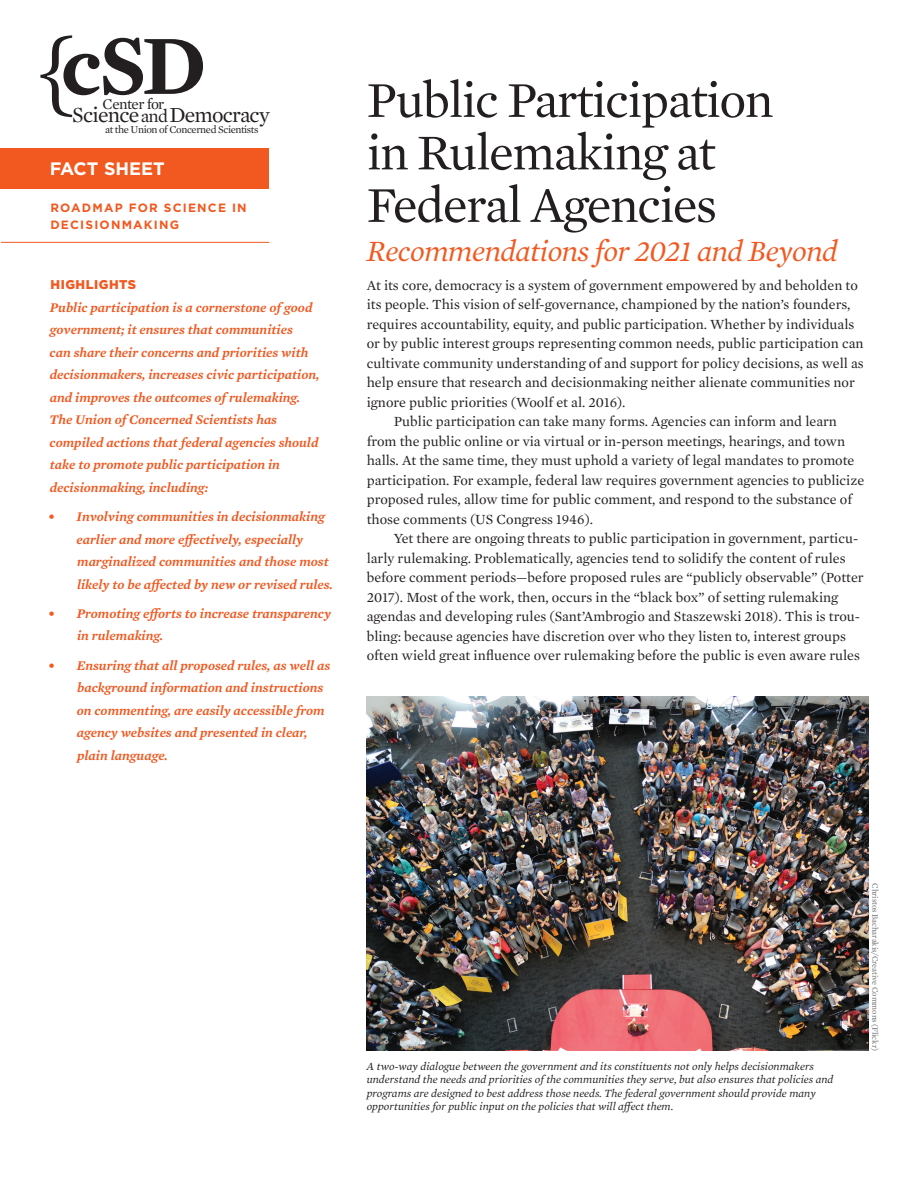
<style>
.page{position:relative;width:918px;height:1188px;background:#fff}
.page>*{position:absolute;margin:0;border:0;box-sizing:border-box;transform-origin:0 0}
.t1{font:89.7px "Mercury Text G1";color:#231f20;scale:.96 1}
.t2{font:600 85.95px "Mercury Text G1";color:#231f20}
.Main_title__3_lines{font:51px/52.5px "Mercury Text G1";letter-spacing:-.035em;color:#231f20}
.Subtitle__Fact{font:italic 30px "Mercury Text G1";letter-spacing:-.02em;color:#f15921}
.t3{font:21.9px "Mercury Text G1";letter-spacing:-.04em;color:#231f20}
.t4{font:700 18px "Gotham";color:#fff}
.t5{font:15.15px "Mercury Text G1";letter-spacing:-.04em;color:#231f20}
.Body_Text__w__indent{font:14.25px/19.5px "Mercury Text G1";color:#231f20}
.Body_Text__first_par{font:14.25px/19.5px "Mercury Text G1";color:#231f20}
.Side_bar_body_LJ{font:italic 600 13.5px/22.5px "Mercury Text G1";color:#f15921}
.Side_bar_main_title{font:900 12.75px "Gotham";letter-spacing:.04em;color:#f15921}
.Series_title{font:700 12px/16.5px "Gotham";letter-spacing:.1em;color:#f15921}
.Photo_caption_text{font:italic 11.25px/13.5px "Mercury Text G1";color:#231f20}
.t6{font:10.65px "Mercury Text G1";letter-spacing:-.04em;color:#231f20}
.Photo_credit_rj{font:8.25px "Mercury Text G1";letter-spacing:-.01em;color:#6c6d70}
.s1{font-weight:600;font-size:85.95px}
.s2{font-size:18.15px}
</style>
<div class="page">
<div style="left:0;top:148px;width:269px;height:40px;background:#f15921"></div>
<img style="left:367px;top:697px;width:501px;height:353px">
<hr style="left:1px;top:242px;width:268px;height:1px;background:#f15921">
<h1 class="t1" style="left:38px;top:7px;width:68px">{<span class="s1">c</span></h1>
<h2 class="t2" style="left:99px;top:1px;width:110px">SD</h2>
<h3 class="t3" style="left:72px;top:99px;width:199px">Science<span class="s2">and</span>Democracy</h3>
<p class="t6" style="left:105px;top:122px;width:155px">at the Union of Concerned Scientists</p>
<p class="t5" style="left:103px;top:93px;width:63px">Center for</p>
<p class="t4" style="left:50px;top:157px;width:117px">FACT SHEET</p>
<p class="Series_title" style="left:50px;top:200px;width:198px">ROADMAP FOR SCIENCE IN<br>DECISIONMAKING</p>
<p class="Side_bar_main_title" style="left:51px;top:276px;width:87px">HIGHLIGHTS</p>
<p class="Side_bar_body_LJ" style="left:49px;top:296px;width:272px">Public participation is a cornerstone of good government; it ensures that communities<br>can share their concerns and priorities with decisionmakers, increases civic participation, and improves the outcomes of rulemaking.<br>The Union of Concerned Scientists has compiled actions that federal agencies should take to promote public participation in decisionmaking, including:</p>
<p class="Side_bar_body_LJ" style="left:77px;top:505px;width:258px;text-indent:-29px">• Involving communities in decisionmaking earlier and more effectively, especially marginalized communities and those most likely to be affected by new or revised rules.</p>
<p class="Side_bar_body_LJ" style="left:77px;top:602px;width:255px;text-indent:-29px">• Promoting efforts to increase transparency in rulemaking.</p>
<p class="Side_bar_body_LJ" style="left:77px;top:653px;width:255px;text-indent:-29px">• Ensuring that all proposed rules, as well as background information and instructions on commenting, are easily accessible from agency websites and presented in clear, plain language.</p>
<p class="Main_title__3_lines" style="left:367px;top:71px;width:408px">Public Participation in Rulemaking at<br>Federal Agencies</p>
<p class="Subtitle__Fact" style="left:367px;top:230px;width:472px">Recommendations for 2021 and Beyond</p>
<p class="Body_Text__first_par" style="left:367px;top:275px;width:499px">At its core, democracy is a system of government empowered by and beholden to its people. This vision of self-governance, championed by the nation’s founders, requires accountability, equity, and public participation. Whether by individuals or by public interest groups representing common needs, public participation can cultivate community understanding of and support for policy decisions, as well as help ensure that research and decisionmaking neither alienate communities nor ignore public priorities (Woolf et al. 2016).</p>
<p class="Body_Text__w__indent" style="left:367px;top:411px;width:499px;text-indent:27px">Public participation can take many forms. Agencies can inform and learn from the public online or via virtual or in-person meetings, hearings, and town halls. At the same time, they must uphold a variety of legal mandates to promote participation. For example, federal law requires government agencies to publicize proposed rules, allow time for public comment, and respond to the substance of those comments (US Congress 1946).</p>
<p class="Body_Text__w__indent" style="left:367px;top:528px;width:498px;text-indent:27px">Yet there are ongoing threats to public participation in government, particu&shy;larly rulemaking. Problematically, agencies tend to solidify the content of rules before comment periods—before proposed rules are “publicly observable” (Potter 2017). Most of the work, then, occurs in the “black box” of setting rulemaking agendas and developing rules (Sant’Ambrogio and Staszewski 2018). This is trou&shy;bling: because agencies have discretion over who they listen to, interest groups often wield great influence over rulemaking before the public is even aware rules</p>
<p class="Photo_caption_text" style="left:367px;top:1058px;width:468px">A two-way dialogue between the government and its constituents not only helps decisionmakers understand the needs and priorities of the communities they serve, but also ensures that policies and programs are designed to best address those needs. The federal government should provide many opportunities for public input on the policies that will affect them.</p>
<p class="Photo_credit_rj" style="left:881px;top:883px;width:169px;rotate:90deg">Christos Bacharakis/Creative Commons (Flickr)</p>
</div>
